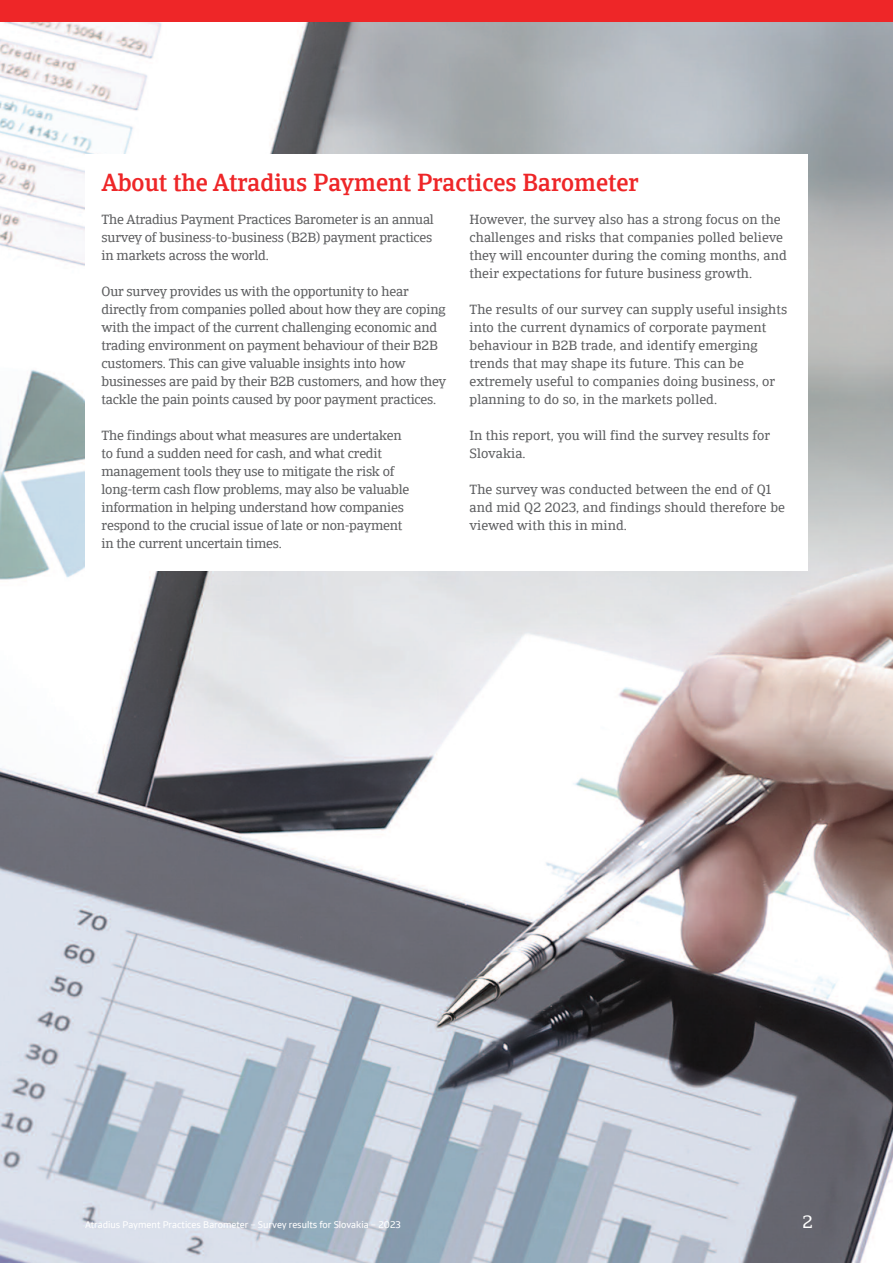
<style>
.page{position:relative;width:893px;height:1263px;background:#fff}
.page>*{position:absolute;margin:0;border:0;box-sizing:border-box;transform-origin:0 0}
.t1{font:500 24px "Catalana";color:#ee2628}
.t2{font:18px "Catalana";color:#fff}
.t3{font:13.5px/18px "Catalana";letter-spacing:-.015em;color:#5d5e60}
.t4{font:13.5px/18px "Catalana";letter-spacing:.005em;color:#5d5e60}
.t5{font:9.75px "Catalana Sans";color:#fff}
</style>
<div class="page">
<img style="left:0;top:21px;width:893px;height:1242px">
<div style="left:0;top:0;width:893px;height:21px;background:#ee2628"></div>
<div style="left:85px;top:155px;width:723px;height:416px;background:#fff"></div>
<h1 class="t1" style="left:102px;top:167px;width:538px">About the Atradius Payment Practices Barometer</h1>
<p class="t3" style="left:102px;top:210px;width:334px;text-align:justify">The Atradius Payment Practices Barometer is an annual survey of business-to-business (B2B) payment practices in markets across the world.</p>
<p class="t3" style="left:102px;top:282px;width:346px">Our survey provides us with the opportunity to hear directly from companies polled about how they are coping with the impact of the current challenging economic and trading environment on payment behaviour of their B2B customers. This can give valuable insights into how businesses are paid by their B2B customers, and how they tackle the pain points caused by poor payment practices.</p>
<p class="t3" style="left:102px;top:426px;width:309px">The findings about what measures are undertaken to fund a sudden need for cash, and what credit management tools they use to mitigate the risk of long-term cash flow problems, may also be valuable information in helping understand how companies respond to the crucial issue of late or non-payment in the current uncertain times.</p>
<p class="t4" style="left:469px;top:210px;width:319px">However, the survey also has a strong focus on the challenges and risks that companies polled believe they will encounter during the coming months, and their expectations for future business growth.</p>
<p class="t4" style="left:469px;top:300px;width:319px">The results of our survey can supply useful insights into the current dynamics of corporate payment behaviour in B2B trade, and identify emerging trends that may shape its future. This can be extremely useful to companies doing business, or planning to do so, in the markets polled.</p>
<p class="t4" style="left:469px;top:426px;width:302px">In this report, you will find the survey results for<br>Slovakia.</p>
<p class="t4" style="left:469px;top:480px;width:317px">The survey was conducted between the end of Q1 and mid Q2 2023, and findings should therefore be viewed with this in mind.</p>
<p class="t5" style="left:85px;top:1218px;width:317px">Atradius Payment Practices Barometer – Survey results for Slovakia – 2023</p>
<h2 class="t2" style="left:803px;top:1210px;width:12px">2</h2>
</div>
